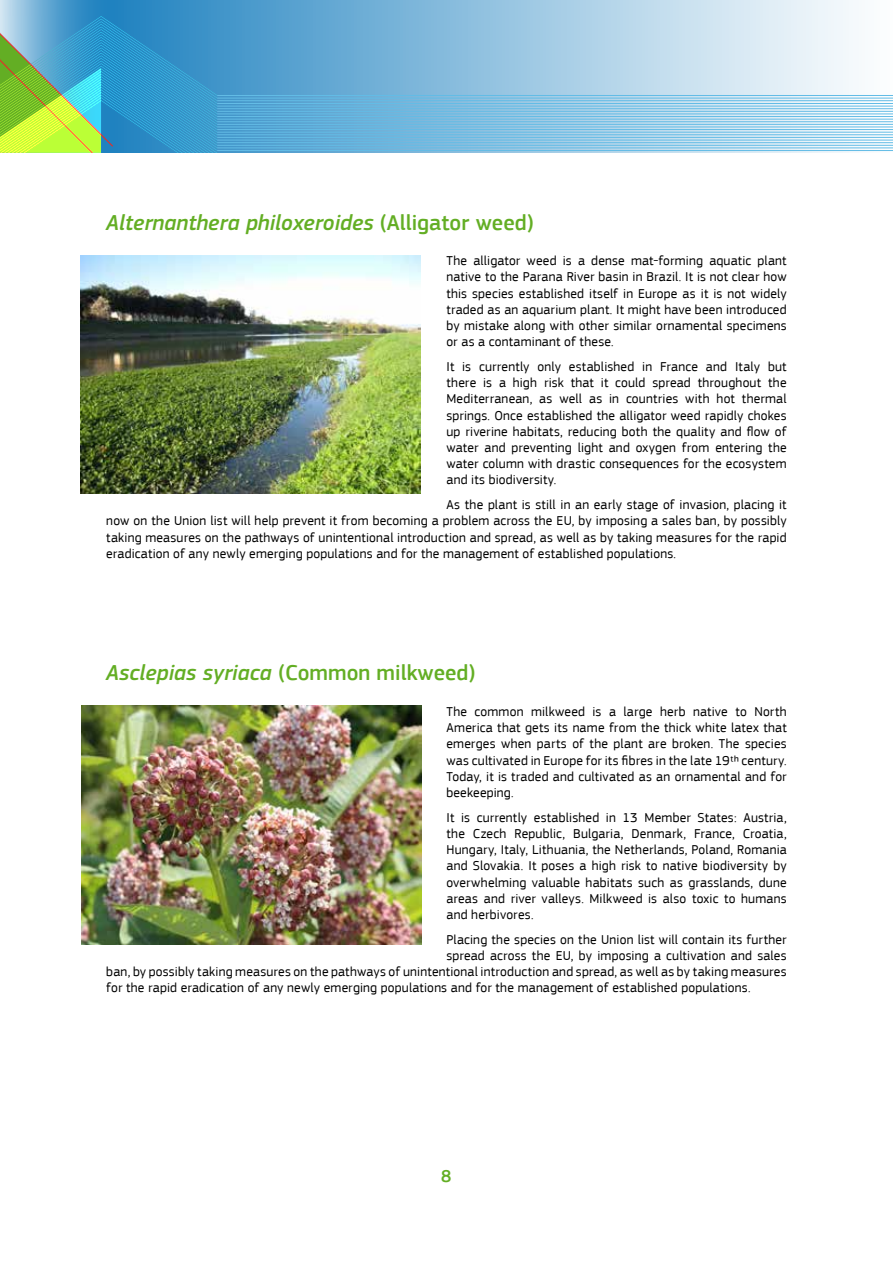
<style>
.page{position:relative;width:893px;height:1263px;background:#fff}
.page>*{position:absolute;margin:0;border:0;box-sizing:border-box;transform-origin:0 0}
.t1{font:italic 500 22.5px "EC Square Sans Pro";color:#63ae24}
.t2{font:500 18px "EC Square Sans Pro";color:#63ae24}
.t3{font:13.5px/16.2px "EC Square Sans Pro";letter-spacing:.015em;color:#000;text-align:justify}
.s1{font-style:normal}
</style>
<div class="page">
<svg style="left:0;top:0;width:115px;height:16px;background:#5ea5d1"></svg>
<svg style="left:115px;top:0;width:778px;height:153px;background:#9ec9e4"></svg>
<svg style="left:0;top:16px;width:218px;height:137px;background:#54aba9"></svg>
<hr style="left:217px;top:95px;width:676px;height:1px;background:#63bce6">
<hr style="left:217px;top:103px;width:676px;height:1px;background:#63bce6">
<hr style="left:217px;top:98px;width:676px;height:1px;background:#63bce6">
<hr style="left:217px;top:100px;width:676px;height:1px;background:#63bce6">
<hr style="left:217px;top:150px;width:676px;height:1px;background:#63bce6">
<hr style="left:217px;top:106px;width:676px;height:1px;background:#63bce6">
<hr style="left:217px;top:114px;width:676px;height:1px;background:#63bce6">
<hr style="left:217px;top:111px;width:676px;height:1px;background:#63bce6">
<hr style="left:217px;top:108px;width:676px;height:1px;background:#63bce6">
<hr style="left:217px;top:116px;width:676px;height:1px;background:#63bce6">
<hr style="left:217px;top:124px;width:676px;height:1px;background:#63bce6">
<hr style="left:217px;top:119px;width:676px;height:1px;background:#63bce6">
<hr style="left:217px;top:121px;width:676px;height:1px;background:#63bce6">
<hr style="left:217px;top:137px;width:676px;height:1px;background:#63bce6">
<hr style="left:217px;top:127px;width:676px;height:1px;background:#63bce6">
<hr style="left:217px;top:135px;width:676px;height:1px;background:#63bce6">
<hr style="left:217px;top:132px;width:676px;height:1px;background:#63bce6">
<hr style="left:217px;top:129px;width:676px;height:1px;background:#63bce6">
<hr style="left:217px;top:148px;width:676px;height:1px;background:#63bce6">
<hr style="left:217px;top:145px;width:676px;height:1px;background:#63bce6">
<hr style="left:217px;top:142px;width:676px;height:1px;background:#63bce6">
<hr style="left:217px;top:140px;width:676px;height:1px;background:#63bce6">
<img style="left:81px;top:255px;width:340px;height:238px">
<img style="left:81px;top:706px;width:340px;height:238px">
<h1 class="t1" style="left:106px;top:209px;width:429px">Alternanthera philoxeroides <span class="s1">(Alligator weed)</span></h1>
<p class="t3" style="left:446px;top:253px;width:342px">The alligator weed is a dense mat-forming aquatic plant native to the Parana River basin in Brazil. It is not clear how this species established itself in Europe as it is not widely traded as an aquarium plant. It might have been introduced by mistake along with other similar ornamental specimens or as a contaminant of these.</p>
<p class="t3" style="left:446px;top:358px;width:342px">It is currently only established in France and Italy but there is a high risk that it could spread throughout the Mediterranean, as well as in countries with hot thermal springs. Once established the alligator weed rapidly chokes up riverine habitats, reducing both the quality and flow of water and preventing light and oxygen from entering the water column with drastic consequences for the ecosystem and its biodiversity.</p>
<p class="t3" style="left:106px;top:497px;width:682px;text-indent:340px">As the plant is still in an early stage of invasion, placing it now on the Union list will help prevent it from becoming a problem across the EU, by imposing a sales ban, by possibly taking measures on the pathways of unintentional introduction and spread, as well as by taking measures for the rapid eradication of any newly emerging populations and for the management of established populations.</p>
<h1 class="t1" style="left:106px;top:660px;width:371px">Asclepias syriaca <span class="s1">(Common milkweed)</span></h1>
<p class="t3" style="left:446px;top:703px;width:342px">The common milkweed is a large herb native to North America that gets its name from the thick white latex that emerges when parts of the plant are broken. The species was cultivated in Europe for its fibres in the late 19th century.<br>Today, it is traded and cultivated as an ornamental and for beekeeping.</p>
<p class="t3" style="left:446px;top:809px;width:342px">It is currently established in 13 Member States: Austria, the Czech Republic, Bulgaria, Denmark, France, Croatia, Hungary, Italy, Lithuania, the Netherlands, Poland, Romania and Slovakia. It poses a high risk to native biodiversity by overwhelming valuable habitats such as grasslands, dune areas and river valleys. Milkweed is also toxic to humans and herbivores.</p>
<p class="t3" style="left:446px;top:931px;width:342px">Placing the species on the Union list will contain its further</p>
<p class="t3" style="left:446px;top:947px;width:342px">spread across the EU, by imposing a cultivation and sales</p>
<p class="t3" style="left:106px;top:964px;width:682px">ban, by possibly taking measures on the pathways of unintentional introduction and spread, as well as by taking measures</p>
<p class="t3" style="left:106px;top:980px;width:646px">for the rapid eradication of any newly emerging populations and for the management of established populations.</p>
<h2 class="t2" style="left:441px;top:1165px;width:12px">8</h2>
</div>
